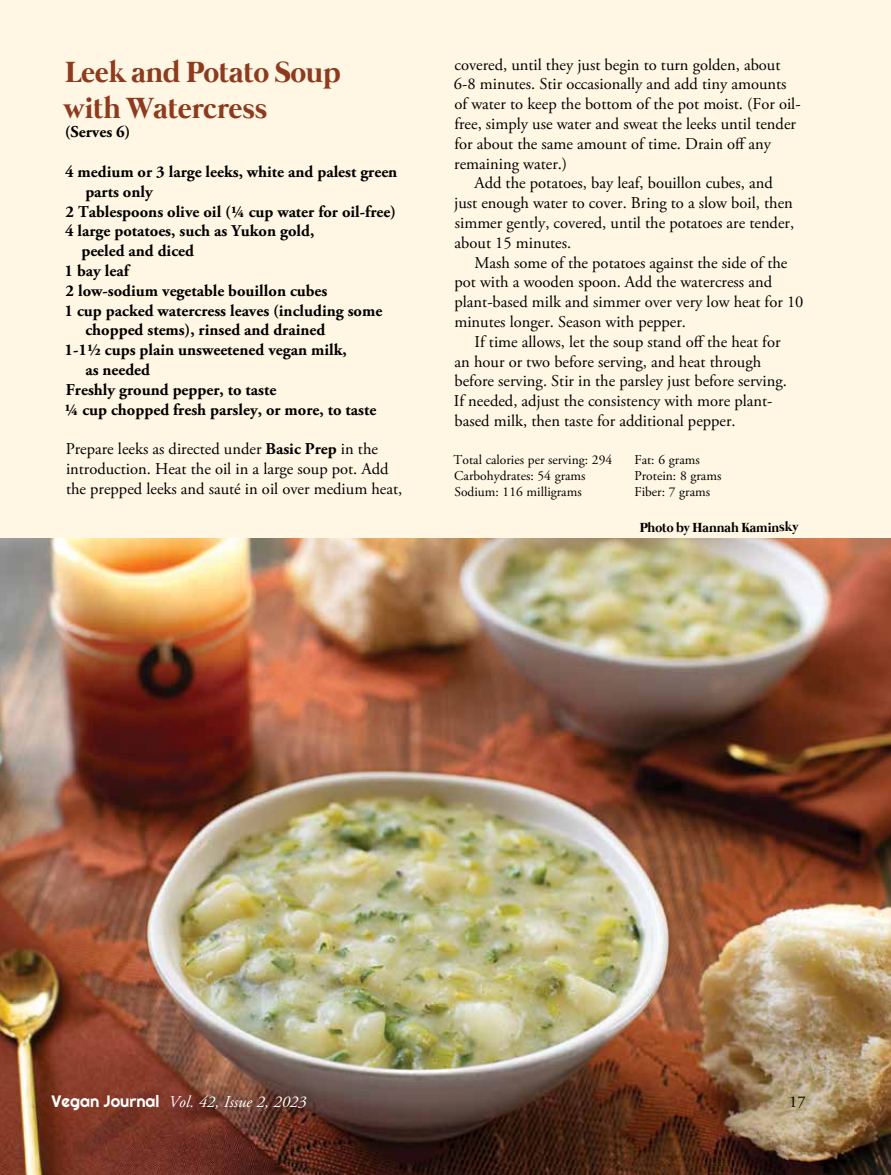
<style>
.page{position:relative;width:891px;height:1175px;background:#fff}
.page>*{position:absolute;margin:0;border:0;box-sizing:border-box;transform-origin:0 0}
.t1{font:700 30px/36px "Mermaid";color:#8e3a1f}
.t2{font:16.5px/19.8px "Adobe Garamond Pro";color:#000}
.t3{font:700 16.5px "Adobe Garamond Pro";color:#000}
.t4{font:italic 16.5px "Adobe Garamond Pro";color:#fff}
.t5{font:13.5px "Adobe Garamond Pro";color:#000}
.t6{font:700 13.5px "Mermaid";color:#000}
.s1{font-weight:700}
.s2{font-family:"Righteous";font-style:normal}
</style>
<div class="page">
<div style="left:0;top:0;width:891px;height:587px;background:#fff7e3"></div>
<img style="left:0;top:539px;width:891px;height:635px">
<img style="left:0;top:731px;width:1px;height:443px">
<h1 class="t1" style="left:64px;top:56px;width:278px">Leek and Potato Soup with Watercress</h1>
<p class="t3" style="left:65px;top:122px;width:67px">(Serves 6)</p>
<p class="t3" style="left:65px;top:162px;width:334px">4 medium or 3 large leeks, white and palest green</p>
<p class="t3" style="left:85px;top:182px;width:69px">parts only</p>
<p class="t3" style="left:66px;top:202px;width:332px">2 Tablespoons olive oil (¼ cup water for oil-free)</p>
<p class="t3" style="left:65px;top:221px;width:251px">4 large potatoes, such as Yukon gold,</p>
<p class="t3" style="left:81px;top:241px;width:114px">peeled and diced</p>
<p class="t3" style="left:65px;top:261px;width:66px">1 bay leaf</p>
<p class="t3" style="left:66px;top:281px;width:263px">2 low-sodium vegetable bouillon cubes</p>
<p class="t3" style="left:65px;top:301px;width:319px">1 cup packed watercress leaves (including some</p>
<p class="t3" style="left:85px;top:320px;width:241px">chopped stems), rinsed and drained</p>
<p class="t3" style="left:65px;top:340px;width:284px">1-1½ cups plain unsweetened vegan milk,</p>
<p class="t3" style="left:85px;top:360px;width:66px">as needed</p>
<p class="t3" style="left:66px;top:380px;width:212px">Freshly ground pepper, to taste</p>
<p class="t3" style="left:65px;top:400px;width:313px">¼ cup chopped fresh parsley, or more, to taste</p>
<p class="t2" style="left:66px;top:440px;width:338px">Prepare leeks as directed under <span class="s1">Basic Prep</span> in the introduction. Heat the oil in a large soup pot. Add the prepped leeks and sauté in oil over medium heat,</p>
<p class="t2" style="left:454px;top:55px;width:328px">covered, until they just begin to turn golden, about</p>
<p class="t2" style="left:454px;top:75px;width:334px">6-8 minutes. Stir occasionally and add tiny amounts</p>
<p class="t2" style="left:454px;top:95px;width:348px">of water to keep the bottom of the pot moist. (For oil-</p>
<p class="t2" style="left:454px;top:114px;width:343px">free, simply use water and sweat the leeks until tender</p>
<p class="t2" style="left:454px;top:134px;width:318px">for about the same amount of time. Drain off any</p>
<p class="t2" style="left:454px;top:154px;width:114px">remaining water.)</p>
<p class="t2" style="left:474px;top:174px;width:300px">Add the potatoes, bay leaf, bouillon cubes, and</p>
<p class="t2" style="left:454px;top:194px;width:340px">just enough water to cover. Bring to a slow boil, then</p>
<p class="t2" style="left:455px;top:213px;width:341px">simmer gently, covered, until the potatoes are tender,</p>
<p class="t2" style="left:455px;top:233px;width:118px">about 15 minutes.</p>
<p class="t2" style="left:474px;top:253px;width:314px">Mash some of the potatoes against the side of the</p>
<p class="t2" style="left:455px;top:273px;width:319px">pot with a wooden spoon. Add the watercress and</p>
<p class="t2" style="left:455px;top:293px;width:351px">plant-based milk and simmer over very low heat for 10</p>
<p class="t2" style="left:454px;top:312px;width:233px">minutes longer. Season with pepper.</p>
<p class="t2" style="left:474px;top:332px;width:308px">If time allows, let the soup stand off the heat for</p>
<p class="t2" style="left:455px;top:352px;width:308px">an hour or two before serving, and heat through</p>
<p class="t2" style="left:455px;top:372px;width:334px">before serving. Stir in the parsley just before serving.</p>
<p class="t2" style="left:454px;top:392px;width:320px">If needed, adjust the consistency with more plant-</p>
<p class="t2" style="left:455px;top:411px;width:283px">based milk, then taste for additional pepper.</p>
<p class="t5" style="left:454px;top:451px;width:160px">Total calories per serving: 294</p>
<p class="t5" style="left:634px;top:451px;width:67px">Fat: 6 grams</p>
<p class="t5" style="left:454px;top:467px;width:133px">Carbohydrates: 54 grams</p>
<p class="t5" style="left:634px;top:467px;width:88px">Protein: 8 grams</p>
<p class="t5" style="left:454px;top:484px;width:129px">Sodium: 116 milligrams</p>
<p class="t5" style="left:634px;top:484px;width:77px">Fiber: 7 grams</p>
<p class="t6" style="left:640px;top:520px;width:160px">Photo by Hannah Kaminsky</p>
<p class="t4" style="left:52px;top:1092px;width:256px"><span class="s2">Vegan Journal</span> Vol. 42, Issue 2, 2023</p>
<p class="t2" style="left:789px;top:1092px;width:18px">17</p>
</div>
